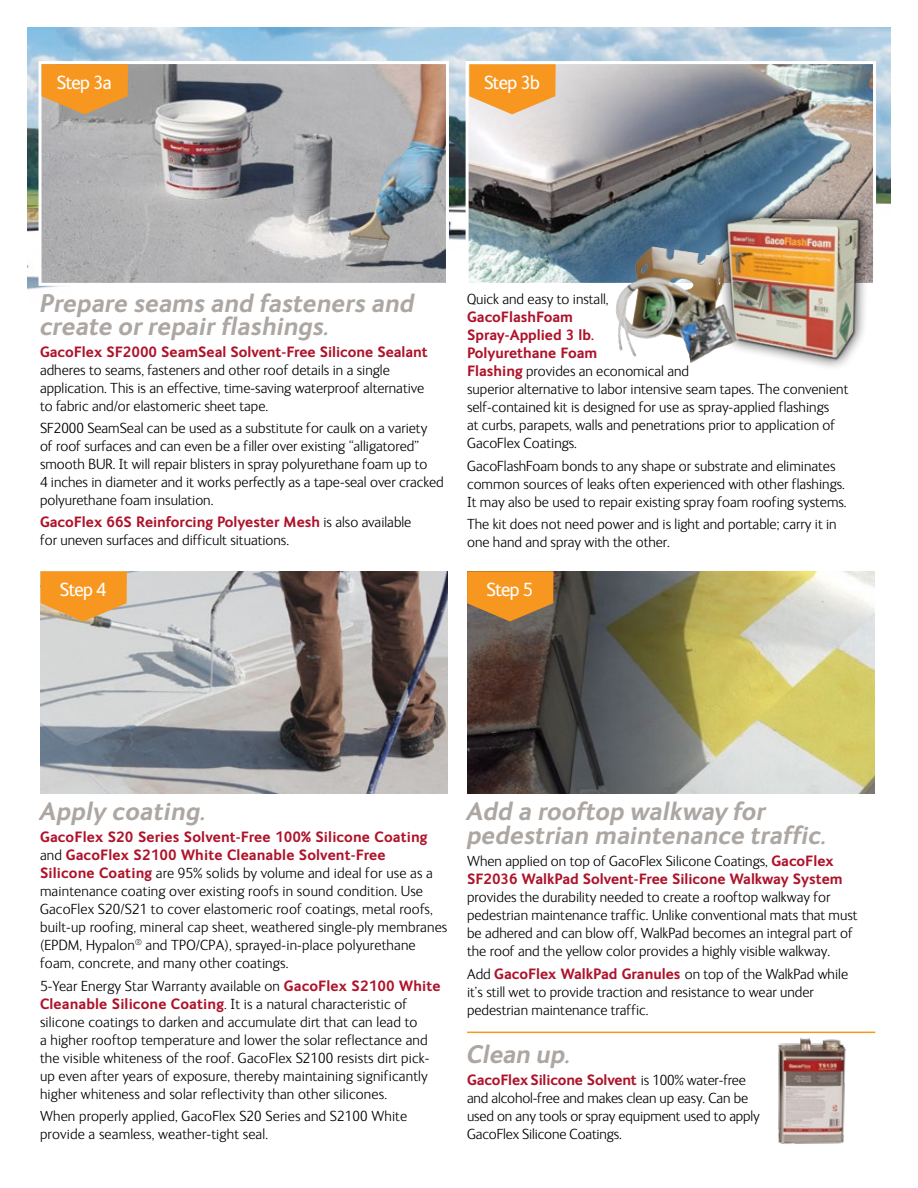
<style>
.page{position:relative;width:918px;height:1188px;background:#fff}
.page>*{position:absolute;margin:0;border:0;box-sizing:border-box;transform-origin:0 0}
.t1{font:italic 700 25.5px/24px "FS Ingrid";color:#ada7a3}
.t2{font:19.5px "FS Ingrid";letter-spacing:-.03em;color:#fff}
.t3{font:300 15px/18px "FS Ingrid";color:#000}
.t4{font:700 15px/18px "FS Ingrid";color:#ae132a}
.s1{font-weight:700;color:#ae132a}
.s2{font-weight:300;color:#000}
</style>
<div class="page">
<img style="left:27px;top:27px;width:864px;height:308px">
<img style="left:43px;top:65px;width:402px;height:217px">
<div style="left:39px;top:61px;width:410px;height:225px;border:3px solid #fff"></div>
<img style="left:470px;top:65px;width:402px;height:217px">
<div style="left:466px;top:61px;width:410px;height:225px;border:3px solid #fff"></div>
<img style="left:40px;top:572px;width:407px;height:221px">
<img style="left:467px;top:571px;width:408px;height:222px">
<div style="left:714px;top:205px;width:159px;height:166px;background:#000;opacity:.87"></div>
<img style="left:724px;top:208px;width:138px;height:159px">
<img style="left:622px;top:247px;width:29px;height:44px">
<hr style="left:467px;top:1032px;width:408px;height:1px;background:#f8971f">
<svg style="left:42px;top:64px;width:86px;height:50px;background:#e89937"></svg>
<svg style="left:40px;top:571px;width:87px;height:50px;background:#ed9e3b"></svg>
<svg style="left:467px;top:571px;width:87px;height:50px;background:#dd8d2b"></svg>
<svg style="left:469px;top:64px;width:87px;height:50px;background:#f4a543"></svg>
<img style="left:763px;top:1031px;width:96px;height:113px">
<h2 class="t2" style="left:57px;top:73px;width:56px">Step 3a</h2>
<h2 class="t2" style="left:484px;top:73px;width:57px">Step 3b</h2>
<h1 class="t1" style="left:40px;top:292px;width:376px;line-height:22.5px">Prepare seams and fasteners and create or repair flashings.</h1>
<p class="t4" style="left:40px;top:343px;width:389px">GacoFlex SF2000 SeamSeal Solvent-Free Silicone Sealant</p>
<p class="t3" style="left:40px;top:361px;width:386px">adheres to seams, fasteners and other roof details in a single application. This is an effective, time-saving waterproof alternative to fabric and/or elastomeric sheet tape.</p>
<p class="t3" style="left:40px;top:419px;width:405px">SF2000 SeamSeal can be used as a substitute for caulk on a variety<br>of roof surfaces and can even be a filler over existing “alligatored” smooth BUR. It will repair blisters in spray polyurethane foam up to<br>4 inches in diameter and it works perfectly as a tape-seal over cracked polyurethane foam insulation.</p>
<p class="t3" style="left:40px;top:514px;width:373px"><span class="s1">GacoFlex 66S Reinforcing Polyester Mesh</span> is also available for uneven surfaces and difficult situations.</p>
<p class="t3" style="left:467px;top:291px;width:143px">Quick and easy to install,</p>
<p class="t3" style="left:467px;top:309px;width:383px"><span class="s1">GacoFlashFoam<br>Spray-Applied 3 lb.<br>Polyurethane Foam<br>Flashing</span> provides an economical and<br>superior alternative to labor intensive seam tapes. The convenient self-contained kit is designed for use as spray-applied flashings<br>at curbs, parapets, walls and penetrations prior to application of GacoFlex Coatings.</p>
<p class="t3" style="left:467px;top:457px;width:381px">GacoFlashFoam bonds to any shape or substrate and eliminates common sources of leaks often experienced with other flashings.<br>It may also be used to repair existing spray foam roofing systems.</p>
<p class="t3" style="left:467px;top:515px;width:371px">The kit does not need power and is light and portable; carry it in one hand and spray with the other.</p>
<h2 class="t2" style="left:60px;top:580px;width:48px">Step 4</h2>
<h2 class="t2" style="left:486px;top:580px;width:48px">Step 5</h2>
<h1 class="t1" style="left:40px;top:799px;width:167px">Apply coating.</h1>
<p class="t3" style="left:40px;top:829px;width:409px"><span class="s1">GacoFlex S20 Series Solvent-Free 100% Silicone Coating </span>and <span class="s1">GacoFlex S2100 White Cleanable Solvent-Free<br>Silicone Coating</span> are 95% solids by volume and ideal for use as a maintenance coating over existing roofs in sound condition. Use GacoFlex S20/S21 to cover elastomeric roof coatings, metal roofs, built-up roofing, mineral cap sheet, weathered single-ply membranes (EPDM, Hypalon<sup>®</sup> and TPO/CPA), sprayed-in-place polyurethane foam, concrete, and many other coatings.</p>
<p class="t3" style="left:40px;top:977px;width:402px">5-Year Energy Star Warranty available on <span class="s1">GacoFlex S2100 White Cleanable Silicone Coating</span>. It is a natural characteristic of silicone coatings to darken and accumulate dirt that can lead to<br>a higher rooftop temperature and lower the solar reflectance and the visible whiteness of the roof. GacoFlex S2100 resists dirt pick&shy;up even after years of exposure, thereby maintaining significantly higher whiteness and solar reflectivity than other silicones.</p>
<p class="t3" style="left:40px;top:1107px;width:369px">When properly applied, GacoFlex S20 Series and S2100 White provide a seamless, weather-tight seal.</p>
<h1 class="t1" style="left:467px;top:799px;width:361px">Add a rooftop walkway for pedestrian maintenance traffic.</h1>
<p class="t4" style="left:467px;top:852px;width:377px"><span class="s2">When applied on top of GacoFlex Silicone Coatings,</span> GacoFlex<br>SF2036 WalkPad Solvent-Free Silicone Walkway System</p>
<p class="t3" style="left:467px;top:889px;width:392px">provides the durability needed to create a rooftop walkway for pedestrian maintenance traffic. Unlike conventional mats that must be adhered and can blow off, WalkPad becomes an integral part of the roof and the yellow color provides a highly visible walkway.</p>
<p class="t3" style="left:467px;top:965px;width:383px">Add <span class="s1">GacoFlex WalkPad Granules</span> on top of the WalkPad while it’s still wet to provide traction and resistance to wear under pedestrian maintenance traffic.</p>
<h1 class="t1" style="left:467px;top:1042px;width:105px">Clean up.</h1>
<p class="t3" style="left:467px;top:1071px;width:294px"><span class="s1">GacoFlex Silicone Solvent</span> is 100% water-free and alcohol-free and makes clean up easy. Can be used on any tools or spray equipment used to apply GacoFlex Silicone Coatings.</p>
</div>
